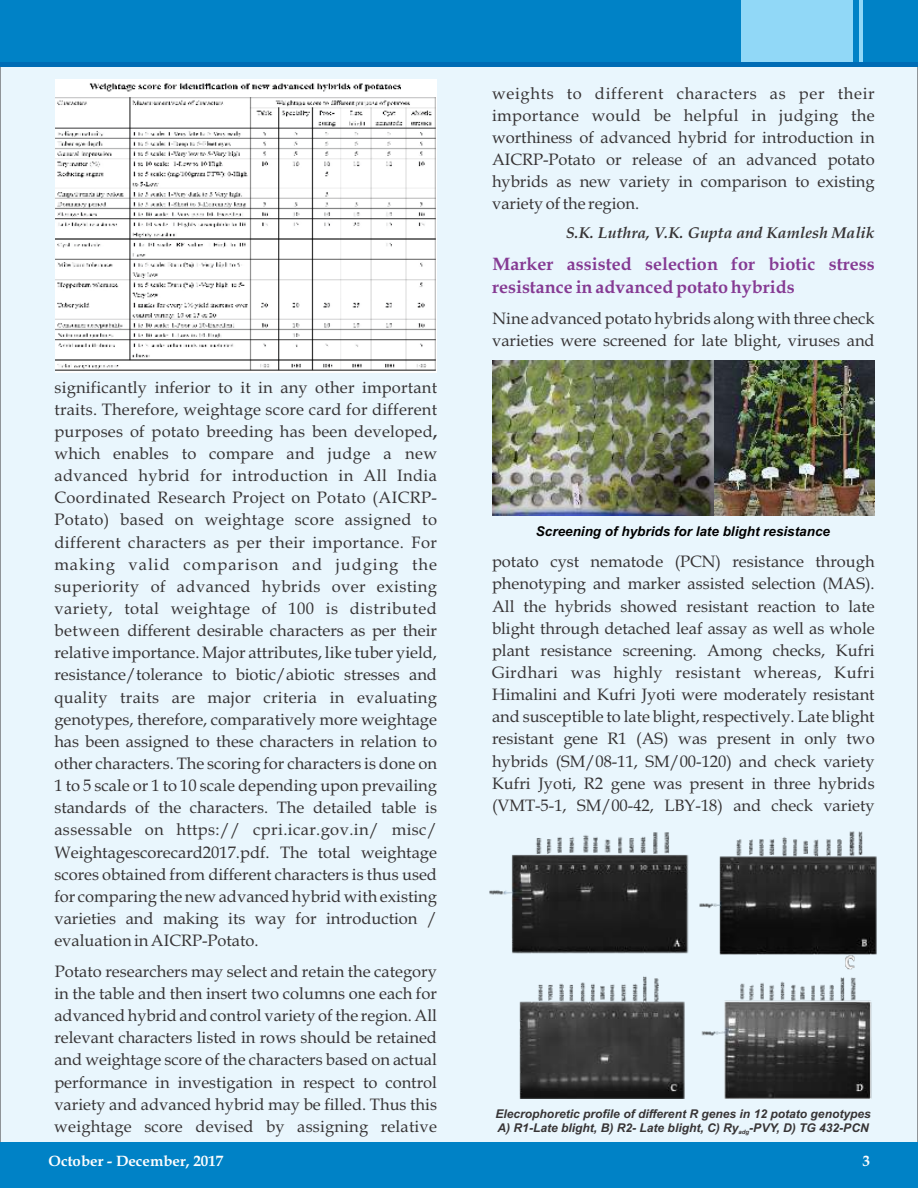
<style>
.page{position:relative;width:918px;height:1188px;background:#fff}
.page>*{position:absolute;margin:0;border:0;box-sizing:border-box;transform-origin:0 0}
.t1{font:700 18px/23.1px "Book Antiqua";color:#853a93}
.t2{font:16.5px/22.2px "Book Antiqua";color:#373435;text-align:justify}
.t3{font:italic 700 15.75px "Book Antiqua";color:#373435}
.t4{font:700 15px "Book Antiqua";color:#fefefe}
.t5{font:italic 700 13.5px "Arial";color:#000}
.t6{font:italic 700 12px/13.5px "Arial";color:#373435}
.s1{font-weight:700}
</style>
<div class="page">
<div style="left:0;top:66px;width:918px;height:1077px;background:#e9f6fd"></div>
<div style="left:0;top:0;width:918px;height:62px;background:#0082c6"></div>
<div style="left:742px;top:0;width:176px;height:62px;background:#91d8f7"></div>
<div style="left:853px;top:0;width:6px;height:62px;background:#0082c6"></div>
<div style="left:864px;top:0;width:54px;height:62px;background:#0082c6"></div>
<div style="left:0;top:1143px;width:918px;height:45px;background:#0082c6"></div>
<hr style="left:0;top:62px;width:918px;height:4px;background:#006cb5">
<img style="left:492px;top:360px;width:382px;height:156px">
<img style="left:55px;top:80px;width:382px;height:292px">
<img style="left:486px;top:829px;width:391px;height:270px">
<p class="t2" style="left:54px;top:378px;width:384px">significantly inferior to it in any other important traits. Therefore, weightage score card for different purposes of potato breeding has been developed<span class="s1">, </span>which enables to compare and judge a new advanced hybrid for introduction in All India Coordinated Research Project on Potato (AICRP-Potato) based on weightage score assigned to different characters as per their importance. For making valid comparison and judging the superiority of advanced hybrids over existing variety, total weightage of 100 is distributed between different desirable characters as per their relative importance. Major attributes, like tuber yield, resistance/tolerance to biotic/abiotic stresses and quality traits are major criteria in evaluating genotypes, therefore, comparatively more weightage has been assigned to these characters in relation to other characters. The scoring for characters is done on 1 to 5 scale or 1 to 10 scale depending upon prevailing standards of the characters. The detailed table is assessable on https:// cpri.icar.gov.in/ misc/ Weightagescorecard2017.pdf. The total weightage scores obtained from different characters is thus used for comparing the new advanced hybrid with existing varieties and making its way for introduction / evaluation in AICRP-Potato.</p>
<p class="t2" style="left:54px;top:962px;width:384px">Potato researchers may select and retain the category in the table and then insert two columns one each for advanced hybrid and control variety of the region. All relevant characters listed in rows should be retained and weightage score of the characters based on actual performance in investigation in respect to control variety and advanced hybrid may be filled. Thus this weightage score devised by assigning relative</p>
<p class="t4" style="left:49px;top:1155px;width:176px">October - December, 2017</p>
<p class="t2" style="left:492px;top:84px;width:384px">weights to different characters as per their importance would be helpful in judging the worthiness of advanced hybrid for introduction in AICRP-Potato or release of an advanced potato hybrids as new variety in comparison to existing variety of the region.</p>
<p class="t3" style="left:566px;top:227px;width:310px">S.K. Luthra, V.K. Gupta and Kamlesh Malik</p>
<p class="t1" style="left:492px;top:254px;width:384px">Marker assisted selection for biotic stress resistance in advanced potato hybrids</p>
<p class="t2" style="left:492px;top:309px;width:384px">Nine advanced potato hybrids along with three check varieties were screened for late blight, viruses and</p>
<p class="t5" style="left:536px;top:526px;width:296px">Screening of hybrids for late blight resistance</p>
<p class="t2" style="left:492px;top:553px;width:384px">potato cyst nematode (PCN) resistance through phenotyping and marker assisted selection (MAS).<br>All the hybrids showed resistant reaction to late blight through detached leaf assay as well as whole plant resistance screening. Among checks, Kufri Girdhari was highly resistant whereas, Kufri Himalini and Kufri Jyoti were moderately resistant and susceptible to late blight, respectively. Late blight resistant gene R1 (AS) was present in only two hybrids (SM/08-11, SM/00-120) and check variety Kufri Jyoti, R2 gene was present in three hybrids (VMT-5-1, SM/00-42, LBY-18) and check variety</p>
<p class="t6" style="left:495px;top:1108px;width:377px">Elecrophoretic profile of different R genes in 12 potato genotypes<br>A) R1-Late blight, B) R2- Late blight, C) Ry<sub>adg</sub>-PVY, D) TG 432-PCN</p>
<p class="t4" style="left:863px;top:1155px;width:9px">3</p>
</div>
